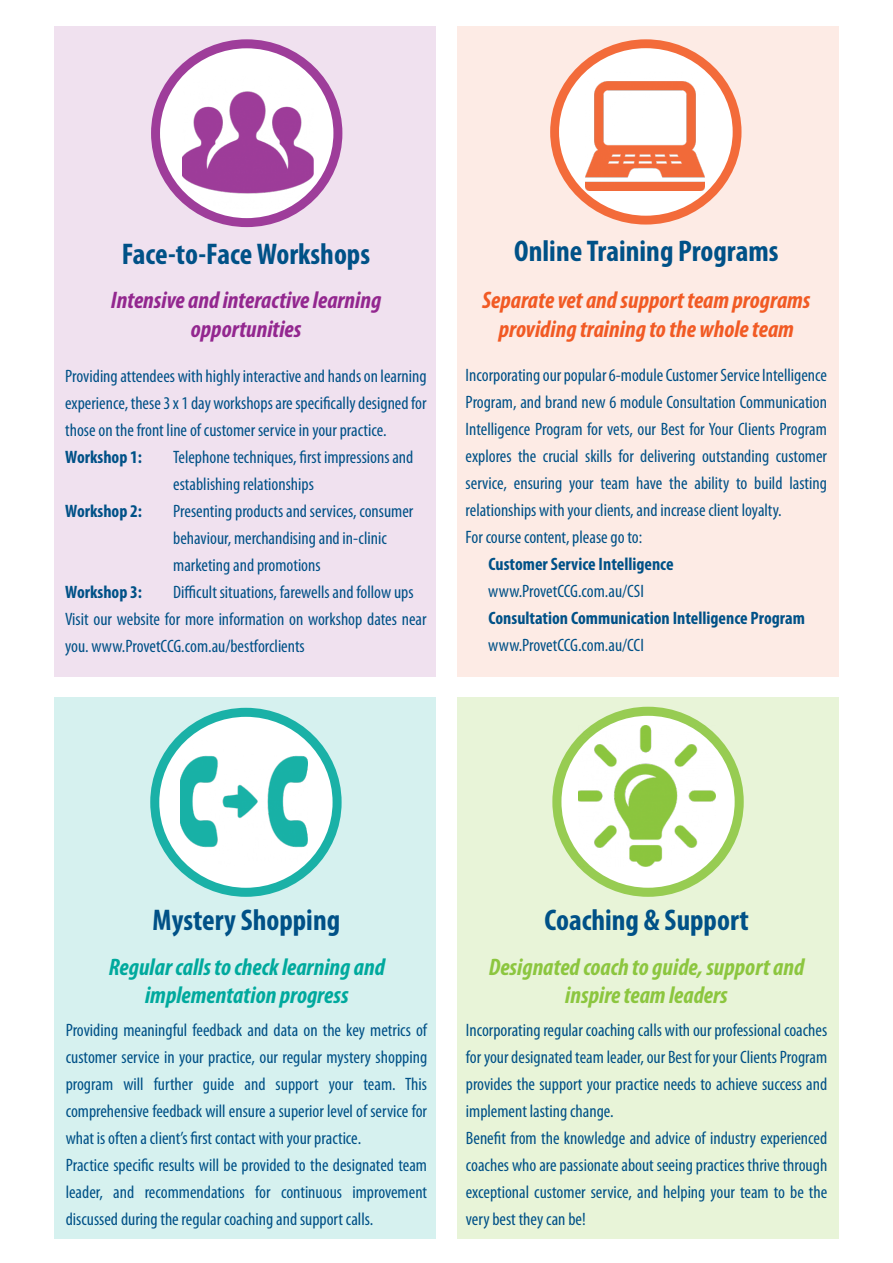
<style>
.page{position:relative;width:893px;height:1263px;background:#fff}
.page>*{position:absolute;margin:0;border:0;box-sizing:border-box;transform-origin:0 0}
.t1{font:700 condensed 30px "Myriad Pro";color:#005187}
.t2{font:italic 700 condensed 24px/28.8px "Myriad Pro";color:#f15a24;text-align:center}
.t3{font:italic 700 condensed 24px/28.8px "Myriad Pro";color:#00a99d;text-align:center}
.t4{font:italic 700 condensed 24px/28.8px "Myriad Pro";color:#8cc63f;text-align:center}
.t5{font:italic 700 condensed 24px/28.8px "Myriad Pro";color:#93278f;text-align:center}
.text{font:condensed 18px/27px "Myriad Pro";color:#005187;text-align:justify}
.text-2{font:700 condensed 18px/27px "Myriad Pro";color:#005187}
.s1{font-weight:400}
</style>
<div class="page">
<div style="left:457px;top:27px;width:382px;height:650px;background:#fdebe5"></div>
<div style="left:54px;top:27px;width:382px;height:650px;background:#f0e1ef"></div>
<div style="left:457px;top:697px;width:382px;height:541px;background:#e8f4d8"></div>
<div style="left:54px;top:697px;width:382px;height:541px;background:#d6f1ef"></div>
<svg style="left:156px;top:44px;width:182px;height:179px;background:#eddbec"></svg>
<div style="left:151px;top:39px;width:191px;height:188px;border:9px solid #9e3d9a;border-radius:50%"></div>
<img style="left:183px;top:76px;width:131px;height:133px">
<svg style="left:555px;top:44px;width:182px;height:176px;background:#fde8e0"></svg>
<div style="left:550px;top:39px;width:191px;height:186px;border:9px solid #f36b3a;border-radius:50%"></div>
<img style="left:586px;top:72px;width:118px;height:119px">
<svg style="left:155px;top:712px;width:182px;height:180px;background:#d3f0ee"></svg>
<div style="left:150px;top:708px;width:192px;height:189px;border:9px solid #1ab1a7;border-radius:50%"></div>
<img style="left:180px;top:736px;width:128px;height:130px">
<svg style="left:557px;top:711px;width:182px;height:181px;background:#e8f3d9"></svg>
<div style="left:552px;top:707px;width:192px;height:190px;border:9px solid #97cc52;border-radius:50%"></div>
<img style="left:579px;top:726px;width:137px;height:140px">
<p class="t1" style="left:122px;top:235px;width:250px">Face-to-Face Workshops</p>
<p class="t5" style="left:111px;top:285px;width:272px">Intensive and interactive learning opportunities</p>
<p class="text" style="left:65px;top:362px;width:363px">Providing attendees with highly interactive and hands on learning experience, these 3 x 1 day workshops are specifically designed for those on the front line of customer service in your practice.</p>
<p class="text-2" style="left:65px;top:443px;width:78px">Workshop 1:</p>
<p class="text" style="left:173px;top:443px;width:242px">Telephone techniques, first impressions and establishing relationships</p>
<p class="text-2" style="left:65px;top:497px;width:78px">Workshop 2:</p>
<p class="text" style="left:173px;top:497px;width:242px;text-align:left">Presenting products and services, consumer behaviour, merchandising and in-clinic marketing and promotions</p>
<p class="text-2" style="left:65px;top:578px;width:78px">Workshop 3:</p>
<p class="text" style="left:173px;top:578px;width:242px">Difficult situations, farewells and follow ups</p>
<p class="text" style="left:65px;top:605px;width:363px">Visit our website for more information on workshop dates near you. www.ProvetCCG.com.au/bestforclients</p>
<p class="t1" style="left:514px;top:233px;width:266px">Online Training Programs</p>
<p class="t2" style="left:482px;top:285px;width:330px">Separate vet and support team programs providing training to the whole team</p>
<p class="text" style="left:466px;top:361px;width:363px">Incorporating our popular 6-module Customer Service Intelligence Program, and brand new 6 module Consultation Communication Intelligence Program for vets, our Best for Your Clients Program explores the crucial skills for delivering outstanding customer service, ensuring your team have the ability to build lasting relationships with your clients, and increase client loyalty.</p>
<p class="text" style="left:466px;top:523px;width:178px">For course content, please go to:</p>
<p class="text-2" style="left:488px;top:550px;width:187px">Customer Service Intelligence <span class="s1">www.ProvetCCG.com.au/CSI</span></p>
<p class="text-2" style="left:488px;top:604px;width:318px">Consultation Communication Intelligence Program <span class="s1">www.ProvetCCG.com.au/CCI</span></p>
<p class="t1" style="left:153px;top:902px;width:189px">Mystery Shopping</p>
<p class="t1" style="left:544px;top:901px;width:206px">Coaching &amp; Support</p>
<p class="t3" style="left:109px;top:952px;width:278px">Regular calls to check learning and implementation progress</p>
<p class="text" style="left:66px;top:1016px;width:363px">Providing meaningful feedback and data on the key metrics of customer service in your practice, our regular mystery shopping program will further guide and support your team. This comprehensive feedback will ensure a superior level of service for what is often a client’s first contact with your practice.</p>
<p class="text" style="left:66px;top:1151px;width:363px">Practice specific results will be provided to the designated team leader, and recommendations for continuous improvement discussed during the regular coaching and support calls.</p>
<p class="t4" style="left:489px;top:952px;width:317px">Designated coach to guide, support and inspire team leaders</p>
<p class="text" style="left:466px;top:1016px;width:363px">Incorporating regular coaching calls with our professional coaches for your designated team leader, our Best for your Clients Program provides the support your practice needs to achieve success and implement lasting change.</p>
<p class="text" style="left:466px;top:1124px;width:363px">Benefit from the knowledge and advice of industry experienced coaches who are passionate about seeing practices thrive through exceptional customer service, and helping your team to be the very best they can be!</p>
</div>
